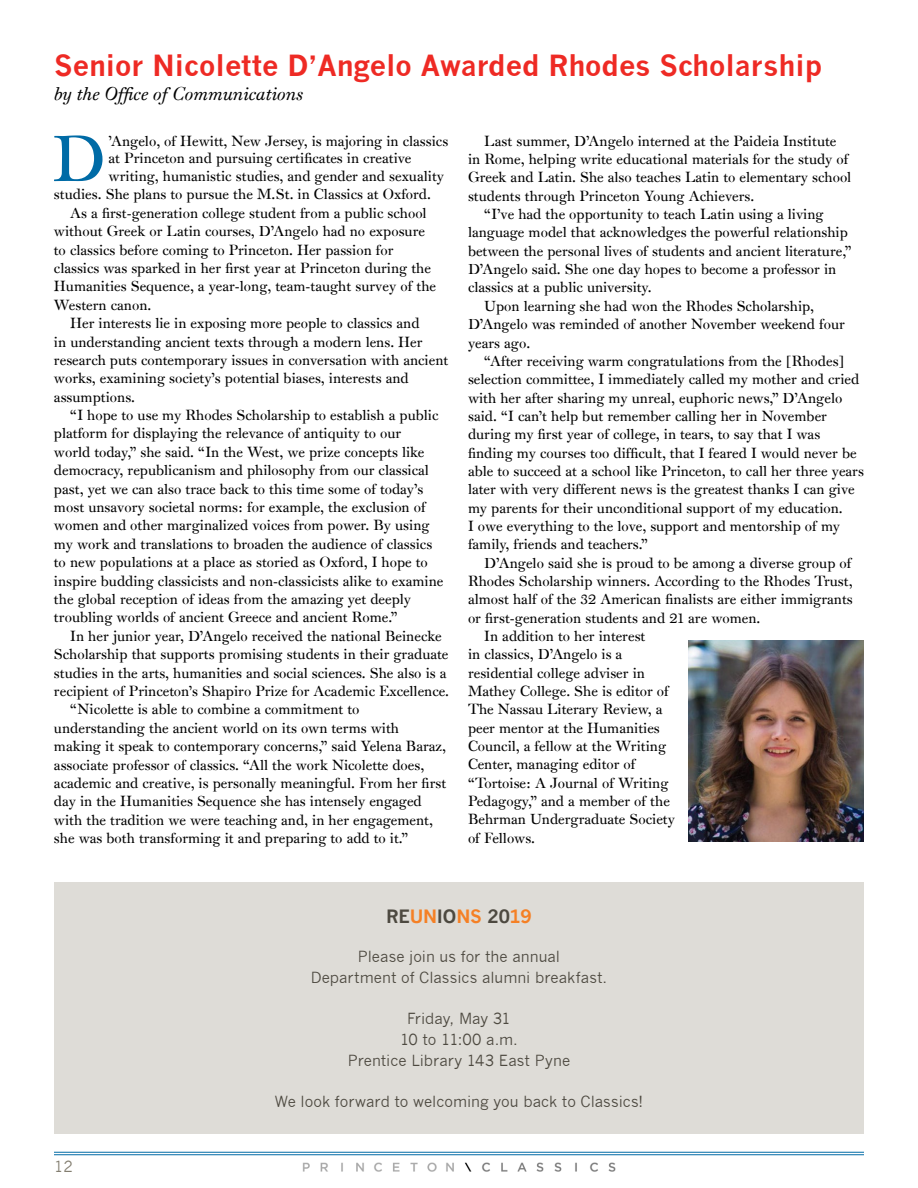
<style>
.page{position:relative;width:918px;height:1188px;background:#fff}
.page>*{position:absolute;margin:0;border:0;box-sizing:border-box;transform-origin:0 0}
.t1{font:63.45px "Princeton Monti";color:#006ba6}
.t2{font:700 28.5px "News Gothic";color:#ee2a24}
.t3{font:italic 18px "Princeton Monti";color:#000}
.t4{font:700 18px "News Gothic";letter-spacing:-.01em;color:#4d4940}
.t5{font:15px/20.7px "News Gothic";color:#4d4940;text-align:center}
.t6{font:15px "News Gothic";color:#837e70}
.t7{font:14.25px "Princeton Monti";color:#000}
.s1{color:#f58025}
</style>
<div class="page">
<hr style="left:54px;top:1154px;width:810px;height:1px;background:#006ba6">
<hr style="left:54px;top:1152px;width:810px;height:1px;background:#006ba6">
<img style="left:302px;top:1162px;width:314px;height:10px">
<div style="left:54px;top:882px;width:810px;height:252px;background:#dedcd7"></div>
<img style="left:688px;top:640px;width:176px;height:202px">
<h2 class="t2" style="left:54px;top:48px;width:770px">Senior Nicolette D’Angelo Awarded Rhodes Scholarship</h2>
<p class="t3" style="left:54px;top:83px;width:251px">by the Office of Communications</p>
<h1 class="t1" style="left:52px;top:120px;width:55px">D</h1>
<p class="t7" style="left:109px;top:132px;width:341px">’Angelo, of Hewitt, New Jersey, is majoring in classics</p>
<p class="t7" style="left:484px;top:132px;width:354px">Last summer, D’Angelo interned at the Paideia Institute</p>
<p class="t7" style="left:468px;top:150px;width:382px">in Rome, helping write educational materials for the study of</p>
<p class="t7" style="left:468px;top:169px;width:385px">Greek and Latin. She also teaches Latin to elementary school</p>
<p class="t7" style="left:468px;top:187px;width:288px">students through Princeton Young Achievers.</p>
<p class="t7" style="left:484px;top:205px;width:341px">“I’ve had the opportunity to teach Latin using a living</p>
<p class="t7" style="left:468px;top:224px;width:381px">language model that acknowledges the powerful relationship</p>
<p class="t7" style="left:468px;top:242px;width:385px">between the personal lives of students and ancient literature,”</p>
<p class="t7" style="left:468px;top:260px;width:370px">D’Angelo said. She one day hopes to become a professor in</p>
<p class="t7" style="left:468px;top:279px;width:185px">classics at a public university.</p>
<p class="t7" style="left:484px;top:297px;width:331px">Upon learning she had won the Rhodes Scholarship,</p>
<p class="t7" style="left:468px;top:315px;width:378px">D’Angelo was reminded of another November weekend four</p>
<p class="t7" style="left:468px;top:334px;width:64px">years ago.</p>
<p class="t7" style="left:484px;top:352px;width:362px">“After receiving warm congratulations from the [Rhodes]</p>
<p class="t7" style="left:468px;top:370px;width:393px">selection committee, I immediately called my mother and cried</p>
<p class="t7" style="left:468px;top:389px;width:376px">with her after sharing my unreal, euphoric news,” D’Angelo</p>
<p class="t7" style="left:468px;top:407px;width:361px">said. “I can’t help but remember calling her in November</p>
<p class="t7" style="left:468px;top:425px;width:354px">during my first year of college, in tears, to say that I was</p>
<p class="t7" style="left:468px;top:444px;width:390px">finding my courses too difficult, that I feared I would never be</p>
<p class="t7" style="left:468px;top:462px;width:398px">able to succeed at a school like Princeton, to call her three years</p>
<p class="t7" style="left:468px;top:480px;width:388px">later with very different news is the greatest thanks I can give</p>
<p class="t7" style="left:468px;top:499px;width:376px">my parents for their unconditional support of my education.</p>
<p class="t7" style="left:468px;top:517px;width:374px">I owe everything to the love, support and mentorship of my</p>
<p class="t7" style="left:468px;top:535px;width:181px">family, friends and teachers.”</p>
<p class="t7" style="left:484px;top:554px;width:369px">D’Angelo said she is proud to be among a diverse group of</p>
<p class="t7" style="left:468px;top:572px;width:386px">Rhodes Scholarship winners. According to the Rhodes Trust,</p>
<p class="t7" style="left:468px;top:591px;width:386px">almost half of the 32 American finalists are either immigrants</p>
<p class="t7" style="left:468px;top:609px;width:294px">or first-generation students and 21 are women.</p>
<p class="t7" style="left:484px;top:627px;width:163px">In addition to her interest</p>
<p class="t7" style="left:468px;top:646px;width:156px">in classics, D’Angelo is a</p>
<p class="t7" style="left:468px;top:664px;width:179px">residential college adviser in</p>
<p class="t7" style="left:468px;top:682px;width:202px">Mathey College. She is editor of</p>
<p class="t7" style="left:468px;top:701px;width:196px">The Nassau Literary Review, a</p>
<p class="t7" style="left:468px;top:719px;width:193px">peer mentor at the Humanities</p>
<p class="t7" style="left:468px;top:737px;width:200px">Council, a fellow at the Writing</p>
<p class="t7" style="left:468px;top:756px;width:169px">Center, managing editor of</p>
<p class="t7" style="left:468px;top:774px;width:202px">“Tortoise: A Journal of Writing</p>
<p class="t7" style="left:468px;top:792px;width:203px">Pedagogy,” and a member of the</p>
<p class="t7" style="left:468px;top:811px;width:208px">Behrman Undergraduate Society</p>
<p class="t7" style="left:468px;top:829px;width:69px">of Fellows.</p>
<p class="t7" style="left:109px;top:149px;width:304px">at Princeton and pursuing certificates in creative</p>
<p class="t7" style="left:109px;top:167px;width:337px">writing, humanistic studies, and gender and sexuality</p>
<p class="t7" style="left:54px;top:186px;width:378px">studies. She plans to pursue the M.St. in Classics at Oxford.</p>
<p class="t7" style="left:70px;top:204px;width:358px">As a first-generation college student from a public school</p>
<p class="t7" style="left:54px;top:222px;width:373px">without Greek or Latin courses, D’Angelo had no exposure</p>
<p class="t7" style="left:54px;top:241px;width:341px">to classics before coming to Princeton. Her passion for</p>
<p class="t7" style="left:54px;top:259px;width:379px">classics was sparked in her first year at Princeton during the</p>
<p class="t7" style="left:54px;top:278px;width:384px">Humanities Sequence, a year-long, team-taught survey of the</p>
<p class="t7" style="left:54px;top:296px;width:99px">Western canon.</p>
<p class="t7" style="left:70px;top:314px;width:351px">Her interests lie in exposing more people to classics and</p>
<p class="t7" style="left:54px;top:333px;width:370px">in understanding ancient texts through a modern lens. Her</p>
<p class="t7" style="left:54px;top:351px;width:396px">research puts contemporary issues in conversation with ancient</p>
<p class="t7" style="left:54px;top:370px;width:356px">works, examining society’s potential biases, interests and</p>
<p class="t7" style="left:54px;top:388px;width:83px">assumptions.</p>
<p class="t7" style="left:70px;top:406px;width:370px">“I hope to use my Rhodes Scholarship to establish a public</p>
<p class="t7" style="left:54px;top:425px;width:349px">platform for displaying the relevance of antiquity to our</p>
<p class="t7" style="left:54px;top:443px;width:372px">world today,” she said. “In the West, we prize concepts like</p>
<p class="t7" style="left:54px;top:462px;width:377px">democracy, republicanism and philosophy from our classical</p>
<p class="t7" style="left:54px;top:480px;width:371px">past, yet we can also trace back to this time some of today’s</p>
<p class="t7" style="left:54px;top:498px;width:373px">most unsavory societal norms: for example, the exclusion of</p>
<p class="t7" style="left:54px;top:517px;width:377px">women and other marginalized voices from power. By using</p>
<p class="t7" style="left:54px;top:535px;width:380px">my work and translations to broaden the audience of classics</p>
<p class="t7" style="left:54px;top:554px;width:375px">to new populations at a place as storied as Oxford, I hope to</p>
<p class="t7" style="left:54px;top:572px;width:391px">inspire budding classicists and non-classicists alike to examine</p>
<p class="t7" style="left:54px;top:590px;width:359px">the global reception of ideas from the amazing yet deeply</p>
<p class="t7" style="left:54px;top:609px;width:345px">troubling worlds of ancient Greece and ancient Rome.”</p>
<p class="t7" style="left:70px;top:627px;width:373px">In her junior year, D’Angelo received the national Beinecke</p>
<p class="t7" style="left:54px;top:646px;width:396px">Scholarship that supports promising students in their graduate</p>
<p class="t7" style="left:54px;top:664px;width:394px">studies in the arts, humanities and social sciences. She also is a</p>
<p class="t7" style="left:54px;top:682px;width:397px">recipient of Princeton’s Shapiro Prize for Academic Excellence.</p>
<p class="t7" style="left:70px;top:701px;width:291px">“Nicolette is able to combine a commitment to</p>
<p class="t7" style="left:54px;top:719px;width:347px">understanding the ancient world on its own terms with</p>
<p class="t7" style="left:54px;top:737px;width:393px">making it speak to contemporary concerns,” said Yelena Baraz,</p>
<p class="t7" style="left:54px;top:756px;width:372px">associate professor of classics. “All the work Nicolette does,</p>
<p class="t7" style="left:54px;top:774px;width:394px">academic and creative, is personally meaningful. From her first</p>
<p class="t7" style="left:54px;top:793px;width:369px">day in the Humanities Sequence she has intensely engaged</p>
<p class="t7" style="left:54px;top:811px;width:380px">with the tradition we were teaching and, in her engagement,</p>
<p class="t7" style="left:54px;top:829px;width:355px">she was both transforming it and preparing to add to it.”</p>
<p class="t6" style="left:54px;top:1158px;width:20px">12</p>
<p class="t4" style="left:386px;top:905px;width:147px">RE<span class="s1">UN</span>IO<span class="s1">NS</span> 20<span class="s1">19</span></p>
<p class="t5" style="left:311px;top:946px;width:298px">Please join us for the annual<br>Department of Classics alumni breakfast.</p>
<p class="t5" style="left:348px;top:1009px;width:224px">Friday, May 31<br>10 to 11:00 a.m.<br>Prentice Library 143 East Pyne</p>
<p class="t5" style="left:275px;top:1091px;width:370px">We look forward to welcoming you back to Classics!</p>
</div>
